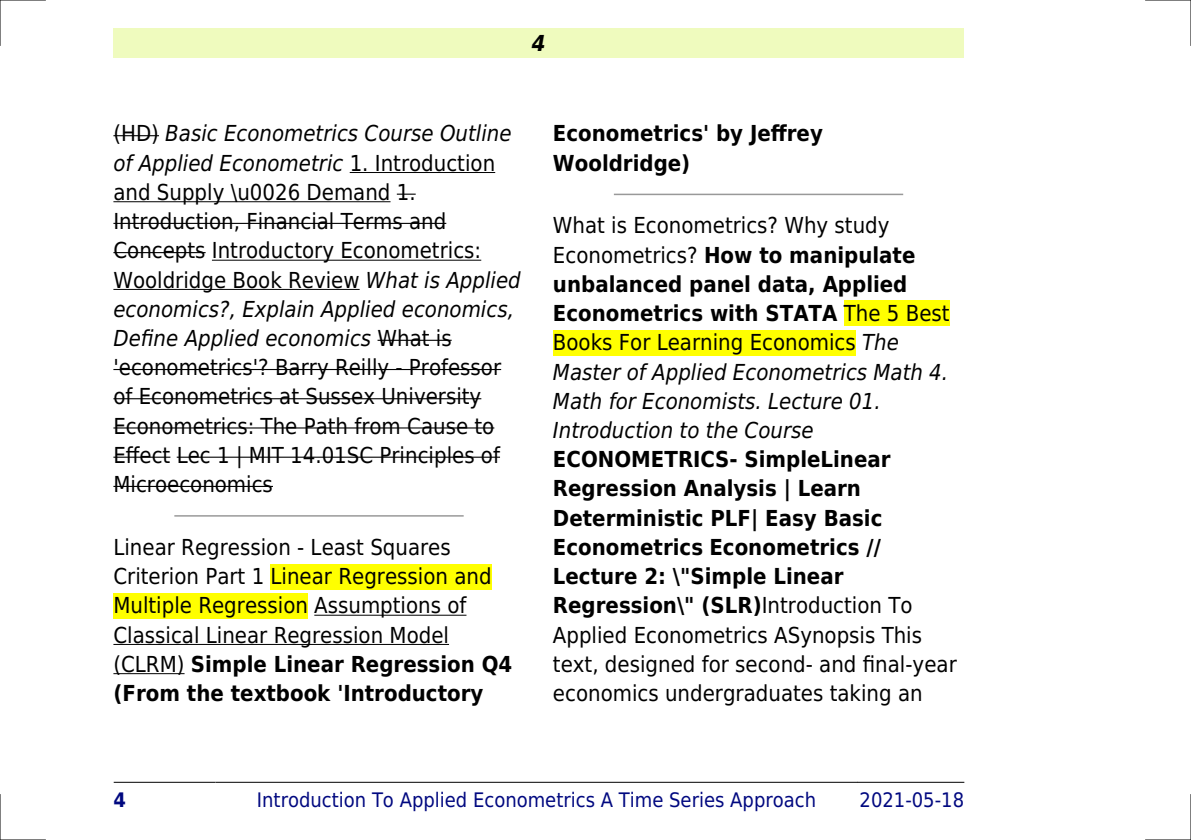
<style>
.page{position:relative;width:1191px;height:840px;background:#fff}
.page>*{position:absolute;margin:0;border:0;box-sizing:border-box;transform-origin:0 0}
.t1{font:22px/29.2px "DejaVu Sans Condensed";color:#000}
.t2{font:700 22px/29.2px "DejaVu Sans Condensed";color:#000}
.t3{font:italic 22px/29.2px "DejaVu Sans Condensed";color:#000}
.t4{font:italic 700 22px "DejaVu Sans Condensed";color:#000}
.t5{font:20px "DejaVu Sans Condensed";color:#000880}
.t6{font:700 20px "DejaVu Sans Condensed";color:#000880}
.s1{font-style:italic}
.s2{font-weight:700}
.s3{font-style:normal}
.s4{font-weight:700;font-style:normal}
.s5{font-weight:400}
</style>
<div class="page">
<div style="left:113px;top:28px;width:851px;height:30px;background:#effbbe"></div>
<hr style="left:114px;top:781px;width:101px;height:1px;background:#000">
<hr style="left:216px;top:781px;width:641px;height:1px;background:#000">
<hr style="left:857px;top:781px;width:107px;height:1px;background:#000">
<hr style="left:113px;top:135px;width:46px;height:1px;background:#000">
<hr style="left:350px;top:172px;width:145px;height:1px;background:#000">
<hr style="left:113px;top:201px;width:277px;height:1px;background:#000">
<svg style="left:397px;top:193px;width:19px;height:2px"></svg>
<hr style="left:113px;top:223px;width:333px;height:1px;background:#000">
<hr style="left:113px;top:252px;width:93px;height:1px;background:#000">
<hr style="left:212px;top:259px;width:269px;height:1px;background:#000">
<hr style="left:113px;top:289px;width:247px;height:1px;background:#000">
<hr style="left:377px;top:339px;width:75px;height:1px;background:#000">
<hr style="left:113px;top:369px;width:388px;height:1px;background:#000">
<hr style="left:113px;top:398px;width:368px;height:1px;background:#000">
<hr style="left:113px;top:427px;width:381px;height:1px;background:#000">
<hr style="left:113px;top:456px;width:57px;height:1px;background:#000">
<hr style="left:177px;top:456px;width:323px;height:1px;background:#000">
<hr style="left:113px;top:485px;width:160px;height:1px;background:#000">
<hr style="left:175px;top:515px;width:288px;height:1px;background:#999">
<div style="left:270px;top:563px;width:221px;height:26px;background:#ff0"></div>
<div style="left:113px;top:592px;width:195px;height:26px;background:#ff0"></div>
<hr style="left:314px;top:614px;width:152px;height:1px;background:#000">
<hr style="left:113px;top:643px;width:336px;height:1px;background:#000">
<hr style="left:113px;top:672px;width:71px;height:1px;background:#000">
<hr style="left:614px;top:193px;width:288px;height:2px;background:#999">
<div style="left:843px;top:300px;width:106px;height:26px;background:#ff0"></div>
<div style="left:553px;top:330px;width:303px;height:25px;background:#ff0"></div>
<hr style="left:0;top:0;width:45px;height:1px;background:#000">
<hr style="left:1145px;top:0;width:46px;height:1px;background:#000">
<hr style="left:0;top:839px;width:45px;height:1px;background:#000">
<hr style="left:1145px;top:839px;width:46px;height:1px;background:#000">
<hr style="left:0;top:0;width:1px;height:45px;background:#000">
<hr style="left:0;top:794px;width:1px;height:45px;background:#000">
<hr style="left:1190px;top:0;width:1px;height:45px;background:#000">
<hr style="left:1190px;top:794px;width:1px;height:45px;background:#000">
<p class="t4" style="left:532px;top:30px;width:15px">4</p>
<p class="t1" style="left:113px;top:119px;width:409px">(HD) <span class="s1">Basic Econometrics Course Outline of Applied Econometric</span> 1. Introduction and Supply \u0026 Demand 1.<br>Introduction, Financial Terms and Concepts Introductory Econometrics:<br>Wooldridge Book Review <span class="s1">What is Applied economics?, Explain Applied economics, Define Applied economics</span> What is 'econometrics'? Barry Reilly - Professor of Econometrics at Sussex University Econometrics: The Path from Cause to Effect Lec 1 | MIT 14.01SC Principles of Microeconomics</p>
<p class="t1" style="left:113px;top:532px;width:400px">Linear Regression - Least Squares Criterion Part 1 Linear Regression and Multiple Regression Assumptions of Classical Linear Regression Model (CLRM) <span class="s2">Simple Linear Regression Q4 (From the textbook 'Introductory</span></p>
<p class="t2" style="left:553px;top:119px;width:271px">Econometrics' by Jeffrey<br>Wooldridge)</p>
<p class="t3" style="left:553px;top:211px;width:398px"><span class="s3">What is Econometrics? Why study<br>Econometrics?</span> <span class="s4">How to manipulate unbalanced panel data, Applied<br>Econometrics with STATA</span> <span class="s3">The 5 Best<br>Books For Learning Economics</span> The<br>Master of Applied Econometrics Math 4.<br>Math for Economists. Lecture 01.<br>Introduction to the Course</p>
<p class="t2" style="left:553px;top:444px;width:405px">ECONOMETRICS- SimpleLinear Regression Analysis | Learn Deterministic PLF| Easy Basic Econometrics Econometrics // Lecture 2: \"Simple Linear Regression\" (SLR)<span class="s5">Introduction To Applied Econometrics ASynopsis This text, designed for second- and final-year economics undergraduates taking an</span></p>
<p class="t6" style="left:113px;top:787px;width:14px">4</p>
<p class="t5" style="left:257px;top:787px;width:561px">Introduction To Applied Econometrics A Time Series Approach</p>
<p class="t5" style="left:859px;top:787px;width:106px">2021-05-18</p>
</div>
